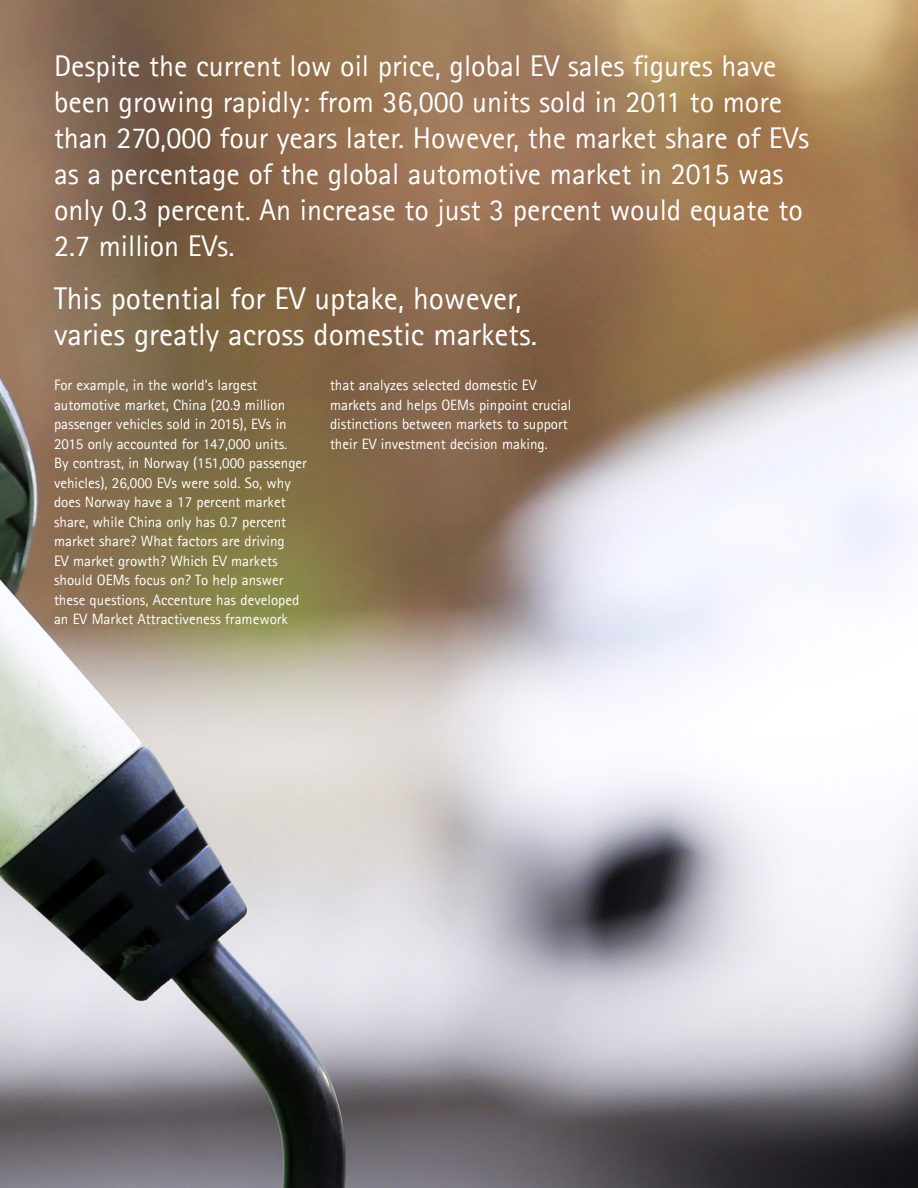
<style>
.page{position:relative;width:918px;height:1188px;background:#fff}
.page>*{position:absolute;margin:0;border:0;box-sizing:border-box;transform-origin:0 0}
.F1-10_13_Body_Text{font:31.5px/36px "Rotis Sans Seriffor ACN";color:#fff}
.F1-10_13_Body_Text-2{font:30px/36px "Rotis Sans Seriffor ACN";color:#fff}
.F1-10_13_Body_Text-3{font:15px/19.5px "Rotis Sans Seriffor ACN";color:#fff}
</style>
<div class="page">
<img style="left:0;top:0;width:918px;height:1188px">
<p class="F1-10_13_Body_Text-2" style="left:54px;top:48px;width:757px">Despite the current low oil price, global EV sales figures have been growing rapidly: from 36,000 units sold in 2011 to more than 270,000 four years later. However, the market share of EVs as a percentage of the global automotive market in 2015 was only 0.3 percent. An increase to just 3 percent would equate to 2.7 million EVs.</p>
<p class="F1-10_13_Body_Text" style="left:54px;top:281px;width:485px">This potential for EV uptake, however, varies greatly across domestic markets.</p>
<p class="F1-10_13_Body_Text-3" style="left:54px;top:376px;width:255px">For example, in the world’s largest automotive market, China (20.9 million passenger vehicles sold in 2015), EVs in 2015 only accounted for 147,000 units.<br>By contrast, in Norway (151,000 passenger vehicles), 26,000 EVs were sold. So, why does Norway have a 17 percent market share, while China only has 0.7 percent market share? What factors are driving<br>EV market growth? Which EV markets should OEMs focus on? To help answer these questions, Accenture has developed an EV Market Attractiveness framework</p>
<p class="F1-10_13_Body_Text-3" style="left:330px;top:376px;width:243px">that analyzes selected domestic EV markets and helps OEMs pinpoint crucial distinctions between markets to support their EV investment decision making.</p>
</div>
